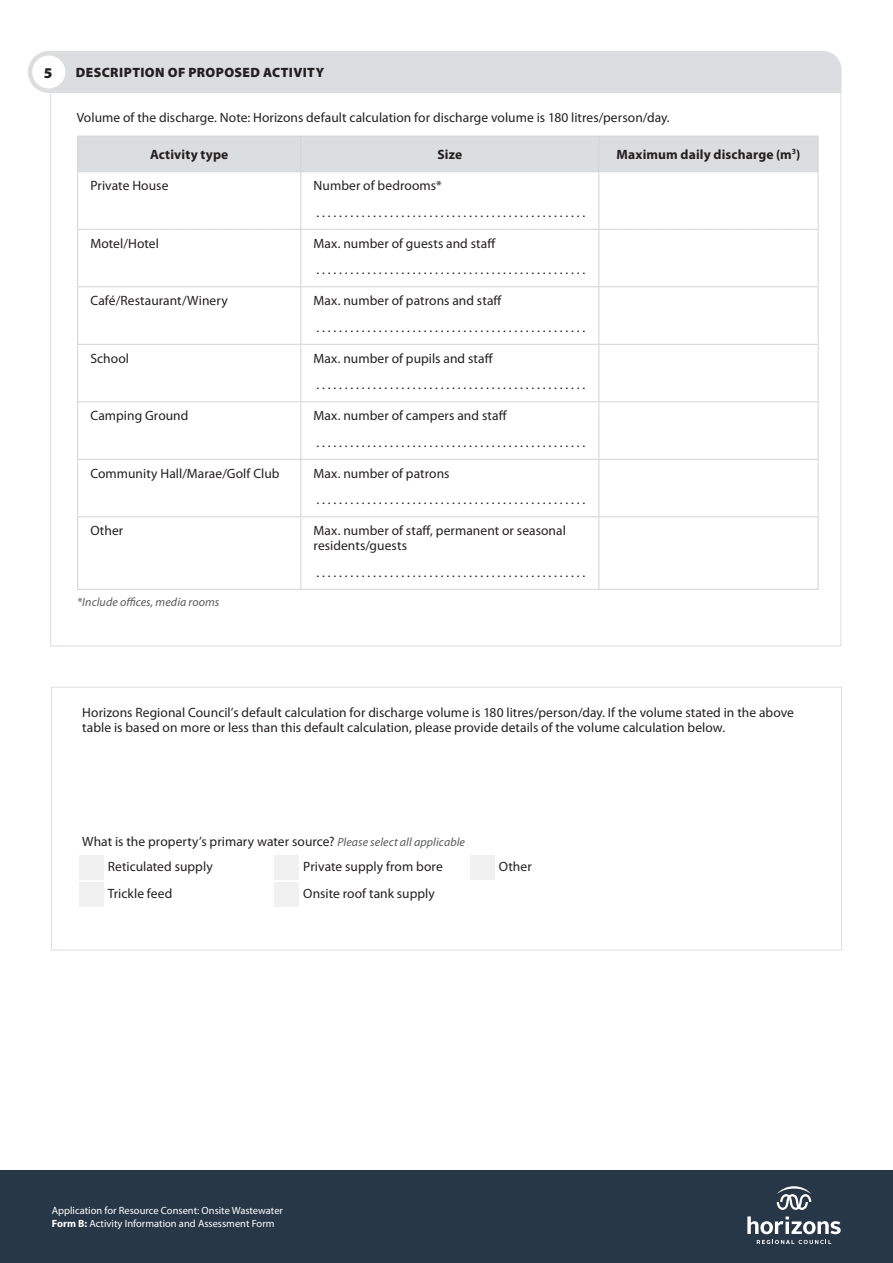
<style>
.page{position:relative;width:893px;height:1263px;background:#fff}
.page>*{position:absolute;margin:0;border:0;box-sizing:border-box;transform-origin:0 0}
.t1{font:900 15px "Myriad Pro";color:#231f20}
.t2{font:13.5px/26.5px "Myriad Pro";letter-spacing:.005em;color:#231f20}
.t3{font:700 13.5px "Myriad Pro";letter-spacing:.01em;color:#231f20}
.t4{font:900 13.5px "Myriad Pro";letter-spacing:.03em;color:#231f20}
.t5{font:italic 12px "Myriad Pro";letter-spacing:.005em;color:#58595b}
.t6{font:10.5px/13.5px "Myriad Pro";color:#fff}
.s1{font-style:italic;font-size:12px;color:#58595b}
.s2{font-weight:700}
</style>
<div class="page">
<div style="left:0;top:1170px;width:893px;height:93px;background:#283747"></div>
<svg style="left:757px;top:1240px;width:74px;height:4px"></svg>
<svg style="left:747px;top:1216px;width:94px;height:18px"></svg>
<svg style="left:777px;top:1186px;width:34px;height:24px"></svg>
<div style="left:54px;top:51px;width:787px;height:42px;background:#dcddde"></div>
<div style="left:30px;top:53px;width:38px;height:38px;background:#fff;border-radius:50%"></div>
<div style="left:28px;top:51px;width:42px;height:42px;border:4px solid #dcddde;border-radius:50%"></div>
<div style="left:78px;top:137px;width:740px;height:34px;background:#dcddde"></div>
<hr style="left:77px;top:136px;width:224px;height:1px;background:#d1d3d4">
<hr style="left:77px;top:136px;width:1px;height:35px;background:#d1d3d4">
<hr style="left:301px;top:136px;width:298px;height:1px;background:#d1d3d4">
<hr style="left:300px;top:136px;width:1px;height:35px;background:#d1d3d4">
<hr style="left:599px;top:136px;width:219px;height:1px;background:#d1d3d4">
<hr style="left:598px;top:136px;width:1px;height:35px;background:#d1d3d4">
<hr style="left:818px;top:136px;width:1px;height:35px;background:#d1d3d4">
<hr style="left:77px;top:171px;width:224px;height:1px;background:#d1d3d4">
<hr style="left:77px;top:172px;width:1px;height:57px;background:#d1d3d4">
<hr style="left:301px;top:171px;width:298px;height:1px;background:#d1d3d4">
<hr style="left:300px;top:172px;width:1px;height:57px;background:#d1d3d4">
<hr style="left:599px;top:171px;width:219px;height:1px;background:#d1d3d4">
<hr style="left:598px;top:172px;width:1px;height:57px;background:#d1d3d4">
<hr style="left:818px;top:172px;width:1px;height:57px;background:#d1d3d4">
<hr style="left:77px;top:229px;width:224px;height:1px;background:#d1d3d4">
<hr style="left:77px;top:230px;width:1px;height:56px;background:#d1d3d4">
<hr style="left:301px;top:229px;width:298px;height:1px;background:#d1d3d4">
<hr style="left:300px;top:230px;width:1px;height:56px;background:#d1d3d4">
<hr style="left:599px;top:229px;width:219px;height:1px;background:#d1d3d4">
<hr style="left:598px;top:230px;width:1px;height:56px;background:#d1d3d4">
<hr style="left:818px;top:230px;width:1px;height:56px;background:#d1d3d4">
<hr style="left:77px;top:286px;width:224px;height:1px;background:#d1d3d4">
<hr style="left:77px;top:287px;width:1px;height:57px;background:#d1d3d4">
<hr style="left:301px;top:286px;width:298px;height:1px;background:#d1d3d4">
<hr style="left:300px;top:287px;width:1px;height:57px;background:#d1d3d4">
<hr style="left:599px;top:286px;width:219px;height:1px;background:#d1d3d4">
<hr style="left:598px;top:287px;width:1px;height:57px;background:#d1d3d4">
<hr style="left:818px;top:287px;width:1px;height:57px;background:#d1d3d4">
<hr style="left:77px;top:344px;width:224px;height:1px;background:#d1d3d4">
<hr style="left:77px;top:345px;width:1px;height:56px;background:#d1d3d4">
<hr style="left:301px;top:344px;width:298px;height:1px;background:#d1d3d4">
<hr style="left:300px;top:345px;width:1px;height:56px;background:#d1d3d4">
<hr style="left:599px;top:344px;width:219px;height:1px;background:#d1d3d4">
<hr style="left:598px;top:345px;width:1px;height:56px;background:#d1d3d4">
<hr style="left:818px;top:345px;width:1px;height:56px;background:#d1d3d4">
<hr style="left:77px;top:401px;width:224px;height:1px;background:#d1d3d4">
<hr style="left:77px;top:402px;width:1px;height:57px;background:#d1d3d4">
<hr style="left:301px;top:401px;width:298px;height:1px;background:#d1d3d4">
<hr style="left:300px;top:402px;width:1px;height:57px;background:#d1d3d4">
<hr style="left:599px;top:401px;width:219px;height:1px;background:#d1d3d4">
<hr style="left:598px;top:402px;width:1px;height:57px;background:#d1d3d4">
<hr style="left:818px;top:402px;width:1px;height:57px;background:#d1d3d4">
<hr style="left:77px;top:459px;width:224px;height:1px;background:#d1d3d4">
<hr style="left:77px;top:460px;width:1px;height:56px;background:#d1d3d4">
<hr style="left:301px;top:459px;width:298px;height:1px;background:#d1d3d4">
<hr style="left:300px;top:460px;width:1px;height:56px;background:#d1d3d4">
<hr style="left:599px;top:459px;width:219px;height:1px;background:#d1d3d4">
<hr style="left:598px;top:460px;width:1px;height:56px;background:#d1d3d4">
<hr style="left:818px;top:460px;width:1px;height:56px;background:#d1d3d4">
<hr style="left:77px;top:516px;width:224px;height:1px;background:#d1d3d4">
<hr style="left:77px;top:517px;width:1px;height:72px;background:#d1d3d4">
<hr style="left:301px;top:516px;width:298px;height:1px;background:#d1d3d4">
<hr style="left:300px;top:517px;width:1px;height:72px;background:#d1d3d4">
<hr style="left:599px;top:516px;width:219px;height:1px;background:#d1d3d4">
<hr style="left:598px;top:517px;width:1px;height:72px;background:#d1d3d4">
<hr style="left:818px;top:517px;width:1px;height:72px;background:#d1d3d4">
<hr style="left:77px;top:589px;width:224px;height:1px;background:#d1d3d4">
<hr style="left:301px;top:589px;width:298px;height:1px;background:#d1d3d4">
<hr style="left:599px;top:589px;width:219px;height:1px;background:#d1d3d4">
<div style="left:79px;top:855px;width:25px;height:24px;background:#f1f1f2"></div>
<div style="left:79px;top:882px;width:25px;height:24px;background:#f1f1f2"></div>
<div style="left:274px;top:855px;width:24px;height:24px;background:#f1f1f2"></div>
<div style="left:274px;top:882px;width:24px;height:24px;background:#f1f1f2"></div>
<div style="left:470px;top:855px;width:25px;height:24px;background:#f1f1f2"></div>
<div style="left:51px;top:687px;width:791px;height:263px;border:1px solid #dcddde"></div>
<p class="t1" style="left:44px;top:63px;width:10px">5</p>
<p class="t4" style="left:76px;top:63px;width:250px">DESCRIPTION OF PROPOSED ACTIVITY</p>
<p class="t2" style="left:77px;top:104px;width:594px">Volume of the discharge. Note: Horizons default calculation for discharge volume is 180 litres/person/day.</p>
<p class="t3" style="left:150px;top:146px;width:80px">Activity type</p>
<p class="t3" style="left:437px;top:146px;width:26px">Size</p>
<p class="t3" style="left:617px;top:146px;width:185px">Maximum daily discharge (m<sup>3</sup>)</p>
<p class="t2" style="left:90px;top:172px;width:80px">Private House</p>
<p class="t2" style="left:314px;top:172px;width:273px">Number of bedrooms*<br>. . . . . . . . . . . . . . . . . . . . . . . . . . . . . . . . . . . . . . . . . . . . . . . .</p>
<p class="t2" style="left:90px;top:230px;width:70px">Motel/Hotel</p>
<p class="t2" style="left:314px;top:230px;width:273px">Max. number of guests and staff<br>. . . . . . . . . . . . . . . . . . . . . . . . . . . . . . . . . . . . . . . . . . . . . . . .</p>
<p class="t2" style="left:90px;top:287px;width:139px">Café/Restaurant/Winery</p>
<p class="t2" style="left:314px;top:287px;width:273px">Max. number of patrons and staff<br>. . . . . . . . . . . . . . . . . . . . . . . . . . . . . . . . . . . . . . . . . . . . . . . .</p>
<p class="t2" style="left:90px;top:345px;width:40px">School</p>
<p class="t2" style="left:314px;top:345px;width:273px">Max. number of pupils and staff<br>. . . . . . . . . . . . . . . . . . . . . . . . . . . . . . . . . . . . . . . . . . . . . . . .</p>
<p class="t2" style="left:90px;top:402px;width:100px">Camping Ground</p>
<p class="t2" style="left:314px;top:402px;width:273px">Max. number of campers and staff<br>. . . . . . . . . . . . . . . . . . . . . . . . . . . . . . . . . . . . . . . . . . . . . . . .</p>
<p class="t2" style="left:90px;top:460px;width:191px">Community Hall/Marae/Golf Club</p>
<p class="t2" style="left:314px;top:460px;width:273px">Max. number of patrons<br>. . . . . . . . . . . . . . . . . . . . . . . . . . . . . . . . . . . . . . . . . . . . . . . .</p>
<p class="t2" style="left:90px;top:517px;width:34px">Other</p>
<p class="t2" style="left:314px;top:523px;width:254px;line-height:15px">Max. number of staff, permanent or seasonal residents/guests</p>
<p class="t2" style="left:316px;top:559px;width:270px">. . . . . . . . . . . . . . . . . . . . . . . . . . . . . . . . . . . . . . . . . . . . . . . .</p>
<p class="t5" style="left:77px;top:594px;width:144px">*Include offices, media rooms</p>
<p class="t2" style="left:82px;top:704px;width:713px;line-height:15px">Horizons Regional Council’s default calculation for discharge volume is 180 litres/person/day. If the volume stated in the above table is based on more or less than this default calculation, please provide details of the volume calculation below.</p>
<p class="t2" style="left:108px;top:828px;width:359px;line-height:24.9px;text-indent:-26px">What is the property’s primary water source? <span class="s1">Please select all applicable<br></span>Reticulated supply</p>
<p class="t2" style="left:108px;top:880px;width:66px">Trickle feed</p>
<p class="t2" style="left:303px;top:852px;width:141px;line-height:27.8px">Private supply from bore<br>Onsite roof tank supply</p>
<p class="t2" style="left:499px;top:853px;width:34px">Other</p>
<p class="t6" style="left:52px;top:1203px;width:233px">Application for Resource Consent: Onsite Wastewater<br><span class="s2">Form B:</span> Activity Information and Assessment Form</p>
</div>
